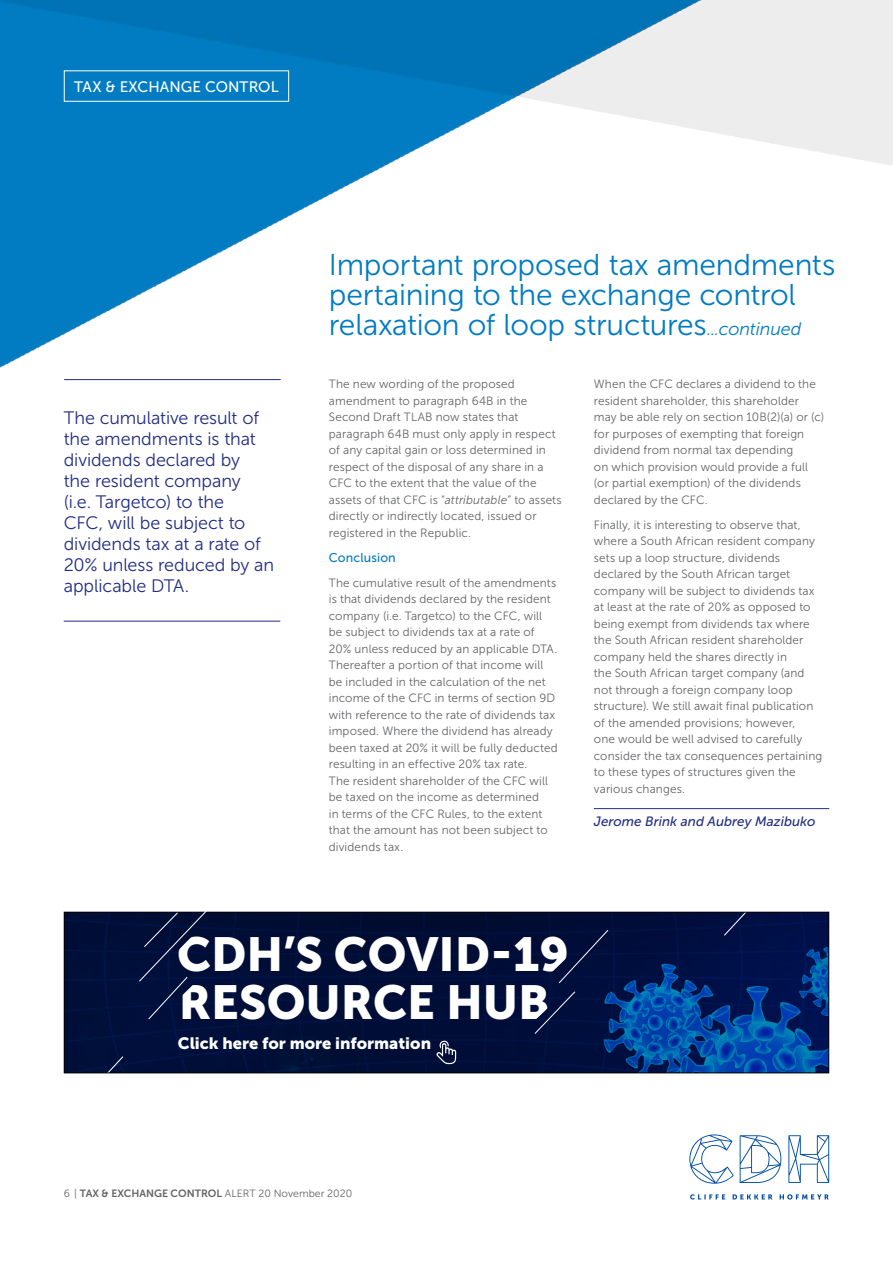
<style>
.page{position:relative;width:893px;height:1263px;background:#fff}
.page>*{position:absolute;margin:0;border:0;box-sizing:border-box;transform-origin:0 0}
.t1{font:47.4px/48px "Museo Sans 900";color:#fff}
.t2{font:30px/30px "Museo Sans 300";letter-spacing:-.01em;color:#007bc2}
.t3{font:18px/21px "Museo Sans 300";letter-spacing:-.005em;color:#232e83}
.t4{font:16.35px "Museo Sans 900";color:#fff}
.t5{font:15.15px "Museo Sans 500";letter-spacing:.005em;color:#fff}
.t6{font:italic 13.5px "Museo Sans 500";color:#232e83}
.t7{font:12.75px "Museo Sans 500";letter-spacing:.01em;color:#047bc1}
.t8{font:12px/16.5px "Museo Sans 300";letter-spacing:.01em;color:#636466}
.t9{font:10.5px "Museo Sans 300";color:#636466}
.s1{font-style:italic;font-size:18px}
.s2{font-style:italic}
.s3{font-family:"Museo Sans 700"}
</style>
<div class="page">
<svg style="left:690px;top:1194px;width:139px;height:5px"></svg>
<svg style="left:689px;top:1134px;width:45px;height:50px"></svg>
<svg style="left:740px;top:1135px;width:41px;height:48px"></svg>
<svg style="left:788px;top:1135px;width:41px;height:48px"></svg>
<img style="left:0;top:0;width:893px;height:381px">
<hr style="left:594px;top:808px;width:235px;height:1px;background:#232e83">
<hr style="left:64px;top:379px;width:217px;height:1px;background:#232e83">
<hr style="left:64px;top:621px;width:216px;height:1px;background:#232e83">
<div style="left:64px;top:70px;width:225px;height:32px;border:1px solid #fff"></div>
<svg style="left:64px;top:911px;width:765px;height:162px;background:#021848"></svg>
<p class="t5" style="left:74px;top:78px;width:206px">TAX &amp; EXCHANGE CONTROL</p>
<h3 class="t3" style="left:64px;top:407px;width:212px">The cumulative result of the amendments is that dividends declared by<br>the resident company<br>(i.e. Targetco) to the<br>CFC, will be subject to dividends tax at a rate of<br>20% unless reduced by an applicable DTA.</h3>
<h2 class="t2" style="left:329px;top:250px;width:508px">Important proposed tax amendments pertaining to the exchange control relaxation of loop structures<span class="s1">...continued</span></h2>
<p class="t8" style="left:329px;top:376px;width:234px">The new wording of the proposed amendment to paragraph 64B in the Second Draft TLAB now states that paragraph 64B must only apply in respect of any capital gain or loss determined in respect of the disposal of any share in a CFC to the extent that the value of the assets of that CFC is “<span class="s2">attributable</span>” to assets directly or indirectly located, issued or registered in the Republic.</p>
<p class="t7" style="left:329px;top:550px;width:69px">Conclusion</p>
<p class="t8" style="left:329px;top:574px;width:230px">The cumulative result of the amendments is that dividends declared by the resident company (i.e. Targetco) to the CFC, will be subject to dividends tax at a rate of 20% unless reduced by an applicable DTA.<br>Thereafter a portion of that income will be included in the calculation of the net income of the CFC in terms of section 9D with reference to the rate of dividends tax imposed. Where the dividend has already been taxed at 20% it will be fully deducted resulting in an effective 20% tax rate.<br>The resident shareholder of the CFC will be taxed on the income as determined<br>in terms of the CFC Rules, to the extent that the amount has not been subject to dividends tax.</p>
<p class="t8" style="left:594px;top:376px;width:232px">When the CFC declares a dividend to the resident shareholder, this shareholder may be able rely on section 10B(2)(a) or (c) for purposes of exempting that foreign dividend from normal tax depending<br>on which provision would provide a full (or partial exemption) of the dividends declared by the CFC.</p>
<p class="t8" style="left:594px;top:516px;width:230px">Finally, it is interesting to observe that, where a South African resident company sets up a loop structure, dividends declared by the South African target company will be subject to dividends tax at least at the rate of 20% as opposed to being exempt from dividends tax where the South African resident shareholder company held the shares directly in<br>the South African target company (and not through a foreign company loop structure). We still await final publication of the amended provisions; however,<br>one would be well advised to carefully consider the tax consequences pertaining to these types of structures given the various changes.</p>
<p class="t6" style="left:594px;top:814px;width:223px">Jerome Brink and Aubrey Mazibuko</p>
<h1 class="t1" style="left:177px;top:930px;width:393px">CDH’S COVID-19<br>RESOURCE HUB</h1>
<h3 class="t4" style="left:178px;top:1034px;width:255px">Click here for more information</h3>
<p class="t9" style="left:64px;top:1188px;width:290px">6 | <span class="s3">TAX &amp; EXCHANGE CONTROL</span> ALERT 20 November 2020</p>
</div>
